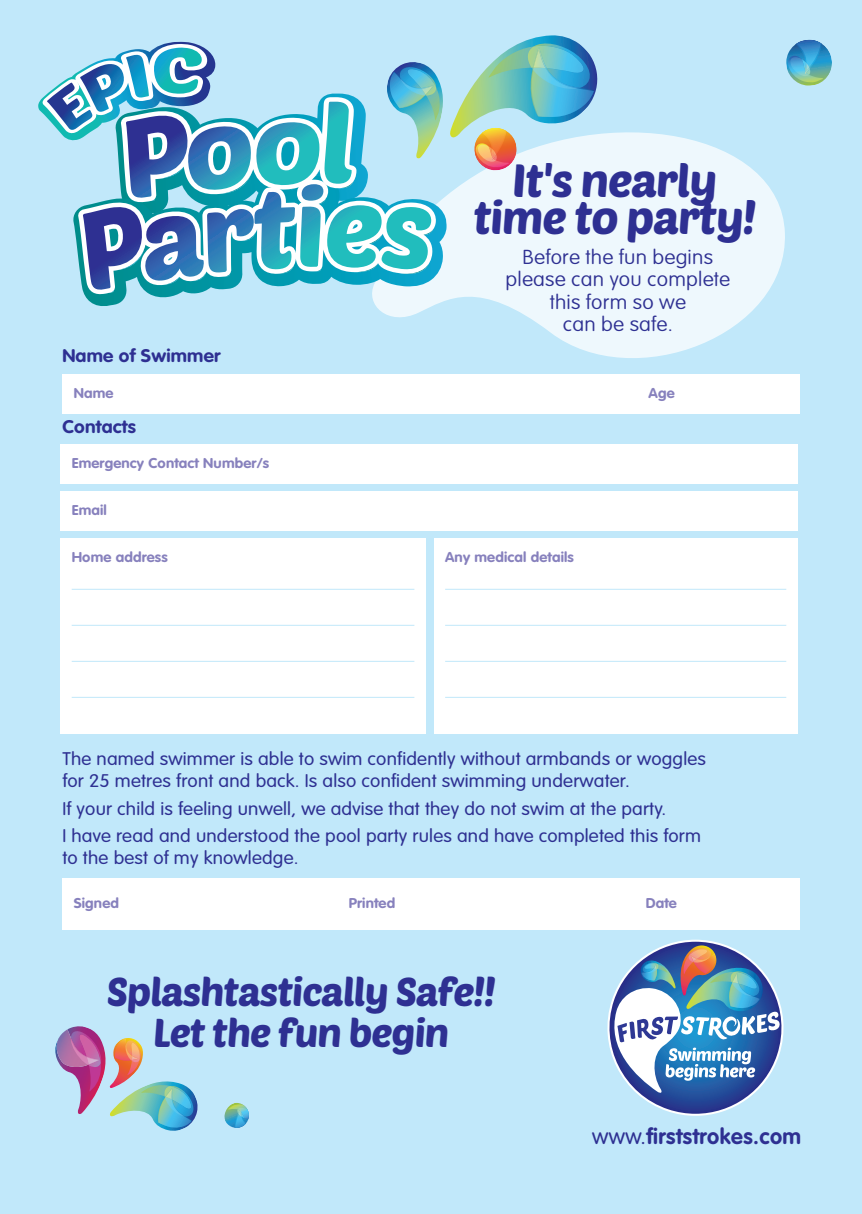
<style>
.page{position:relative;width:862px;height:1214px;background:#fff}
.page>*{position:absolute;margin:0;border:0;box-sizing:border-box;transform-origin:0 0}
.t1{font:45.8px/37.4px "Poetsen One";letter-spacing:-.025em;color:#2e3092;text-align:center}
.t2{font:39.6px/41.2px "Poetsen One";letter-spacing:-.025em;color:#2e3092;text-align:center}
.t3{font:700 21.8px "VAG Rounded";letter-spacing:.02em;color:#2e3092}
.t4{font:100 20px/22.6px "VAG Rounded";letter-spacing:.01em;color:#2e3092;text-align:center;scale:1.06 1}
.t5{font:300 18px/22px "VAG Rounded";letter-spacing:.01em;color:#2e3092;scale:1.06 1}
.t6{font:700 18px "VAG Rounded";letter-spacing:.01em;color:#2e3092;scale:1.06 1}
.t7{font:700 14px "VAG Rounded";letter-spacing:.01em;color:#8781bd;scale:1.06 1}
.s1{font-weight:300}
</style>
<div class="page">
<div style="left:0;top:0;width:862px;height:1213px;background:#c1e8fa"></div>
<svg style="left:379px;top:132px;width:406px;height:226px;fill:#eef8fd"></svg>
<div style="left:62px;top:374px;width:737px;height:39px;background:#fff"></div>
<div style="left:60px;top:444px;width:737px;height:40px;background:#fff"></div>
<div style="left:60px;top:491px;width:737px;height:40px;background:#fff"></div>
<div style="left:60px;top:539px;width:366px;height:194px;background:#fff"></div>
<hr style="left:72px;top:588px;width:342px;height:1px;background:#c1e8fa">
<hr style="left:72px;top:624px;width:342px;height:1px;background:#c1e8fa">
<hr style="left:72px;top:660px;width:342px;height:1px;background:#c1e8fa">
<hr style="left:72px;top:696px;width:342px;height:1px;background:#c1e8fa">
<div style="left:434px;top:539px;width:363px;height:194px;background:#fff"></div>
<hr style="left:445px;top:588px;width:341px;height:1px;background:#c1e8fa">
<hr style="left:445px;top:624px;width:341px;height:1px;background:#c1e8fa">
<hr style="left:445px;top:660px;width:341px;height:1px;background:#c1e8fa">
<hr style="left:445px;top:696px;width:341px;height:1px;background:#c1e8fa">
<div style="left:62px;top:878px;width:737px;height:51px;background:#fff"></div>
<svg style="left:224px;top:1103px;width:25px;height:24px"></svg>
<img style="left:55px;top:1026px;width:143px;height:105px">
<svg style="left:786px;top:39px;width:46px;height:47px"></svg>
<svg style="left:84px;top:294px;width:363px;height:15px"></svg>
<img style="left:607px;top:939px;width:176px;height:176px">
<svg style="left:38px;top:35px;width:560px;height:259px"></svg>
<h1 class="t1" style="left:473px;top:165px;width:284px">It's nearly time to party!</h1>
<p class="t6" style="left:62px;top:348px;width:151px">Name of Swimmer</p>
<p class="t4" style="left:505px;top:247px;width:213px">Before the fun begins please can you complete this form so we<br>can be safe.</p>
<p class="t7" style="left:74px;top:386px;width:39px">Name</p>
<p class="t7" style="left:648px;top:386px;width:26px">Age</p>
<p class="t6" style="left:62px;top:419px;width:71px">Contacts</p>
<p class="t7" style="left:72px;top:457px;width:188px">Emergency Contact Number/s</p>
<p class="t7" style="left:72px;top:504px;width:35px">Email</p>
<p class="t7" style="left:72px;top:551px;width:92px">Home address</p>
<p class="t7" style="left:445px;top:551px;width:123px">Any medical details</p>
<p class="t5" style="left:62px;top:748px;width:609px">The named swimmer is able to swim confidently without armbands or woggles for 25 metres front and back. Is also confident swimming underwater.</p>
<p class="t5" style="left:62px;top:795px;width:604px;line-height:27.6px">If your child is feeling unwell, we advise that they do not swim at the party.<br>I have read and understood the pool party rules and have completed this form</p>
<p class="t5" style="left:62px;top:848px;width:224px">to the best of my knowledge.</p>
<p class="t7" style="left:74px;top:896px;width:44px">Signed</p>
<p class="t7" style="left:349px;top:896px;width:45px">Printed</p>
<p class="t7" style="left:646px;top:896px;width:31px">Date</p>
<h2 class="t2" style="left:107px;top:973px;width:391px">Splashtastically Safe!!<br>Let the fun begin</h2>
<p class="t3" style="left:592px;top:1126px;width:211px"><span class="s1">www.</span>firststrokes.com</p>
</div>
